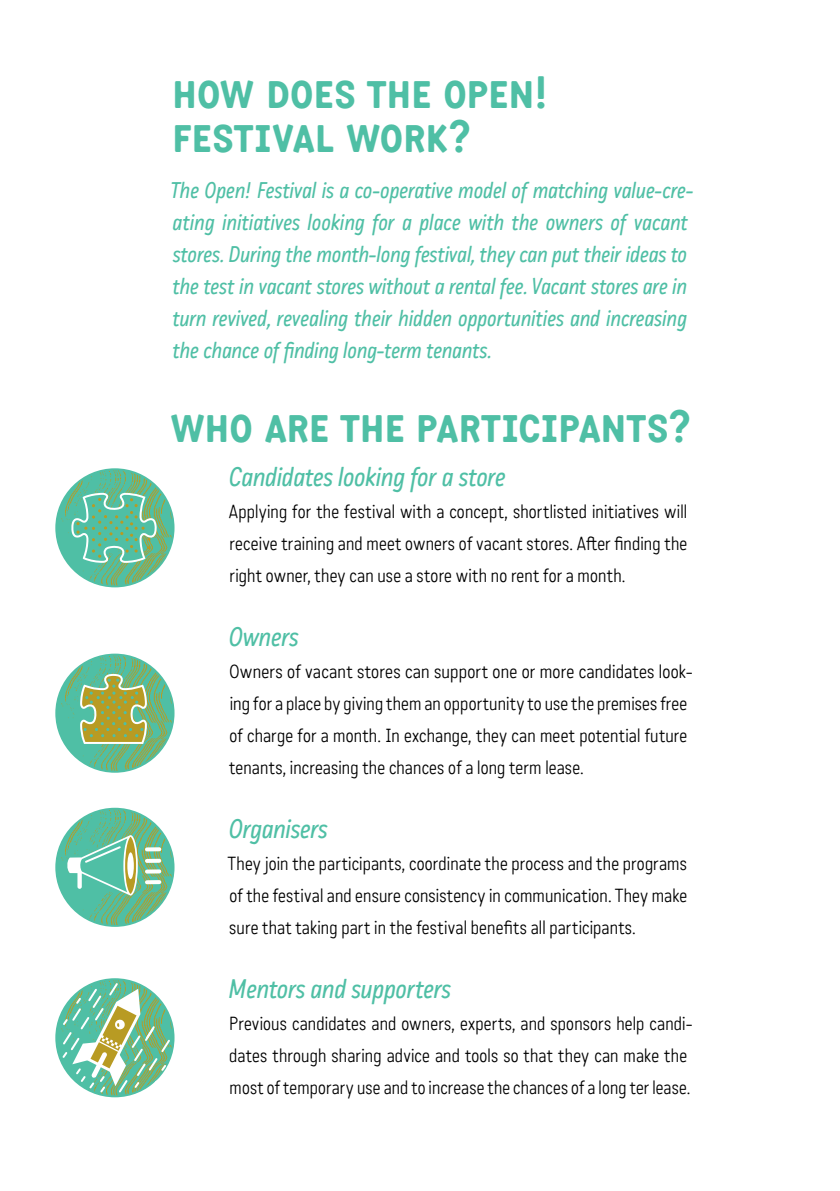
<style>
.page{position:relative;width:840px;height:1191px;background:#fff}
.page>*{position:absolute;margin:0;border:0;box-sizing:border-box;transform-origin:0 0}
.t1{font:44px/44px "Katarine Bold SC";letter-spacing:-.005em;color:#4fbfa5}
.t2{font:italic 500 26px "Katarine";color:#4fbfa5}
.t3{font:italic 500 22px/32px "Katarine";letter-spacing:.005em;color:#4fbfa5}
.t4{font:300 18.4px/32px "Katarine";letter-spacing:.01em;color:#000;text-align:justify}
</style>
<div class="page">
<img style="left:56px;top:808px;width:117px;height:118px;border-radius:59px">
<div style="left:55px;top:807px;width:119px;height:120px;border:2px solid #4fbfa5;border-radius:50%"></div>
<div style="left:147px;top:858px;width:12px;height:5px;background:#fff"></div>
<svg style="left:147px;top:869px;width:12px;height:4px"></svg>
<svg style="left:147px;top:880px;width:12px;height:4px"></svg>
<svg style="left:61px;top:981px;width:111px;height:113px"></svg>
<svg style="left:147px;top:847px;width:12px;height:4px"></svg>
<img style="left:56px;top:469px;width:117px;height:117px;border-radius:59px">
<div style="left:55px;top:468px;width:119px;height:119px;border:2px solid #4fbfa5;border-radius:50%"></div>
<img style="left:56px;top:654px;width:117px;height:117px;border-radius:59px">
<div style="left:55px;top:653px;width:119px;height:119px;border:2px solid #4fbfa5;border-radius:50%"></div>
<svg style="left:66px;top:835px;width:72px;height:60px;background:#7dc7a9"></svg>
<svg style="left:78px;top:673px;width:70px;height:72px;background:#a0b266"></svg>
<svg style="left:70px;top:487px;width:88px;height:77px;background:#6dc19f"></svg>
<h1 class="t1" style="left:172px;top:70px;width:378px">HOW DOES THE OPEN!<br>FESTIVAL WORK?</h1>
<p class="t3" style="left:171px;top:174px;width:523px">The Open! Festival is a co-operative model of matching value-cre&shy;ating initiatives looking for a place with the owners of vacant stores. During the month-long festival, they can put their ideas to the test in vacant stores without a rental fee. Vacant stores are in turn revived, revealing their hidden opportunities and increasing the chance of finding long-term tenants.</p>
<h1 class="t1" style="left:170px;top:404px;width:523px">WHO ARE THE PARTICIPANTS?</h1>
<h2 class="t2" style="left:229px;top:461px;width:277px">Candidates looking for a store</h2>
<p class="t4" style="left:229px;top:496px;width:460px">Applying for the festival with a concept, shortlisted initiatives will receive training and meet owners of vacant stores. After finding the right owner, they can use a store with no rent for a month.</p>
<h2 class="t2" style="left:229px;top:621px;width:71px">Owners</h2>
<p class="t4" style="left:229px;top:656px;width:465px;text-align:left">Owners of vacant stores can support one or more candidates look&shy;ing for a place by giving them an opportunity to use the premises free of charge for a month. In exchange, they can meet potential future tenants, increasing the chances of a long term lease.</p>
<h2 class="t2" style="left:229px;top:813px;width:100px">Organisers</h2>
<p class="t4" style="left:228px;top:848px;width:460px">They join the participants, coordinate the process and the programs of the festival and ensure consistency in communication. They make sure that taking part in the festival benefits all participants.</p>
<h2 class="t2" style="left:228px;top:973px;width:223px">Mentors and supporters</h2>
<p class="t4" style="left:229px;top:1008px;width:464px;text-align:left">Previous candidates and owners, experts, and sponsors help candi&shy;dates through sharing advice and tools so that they can make the most of temporary use and to increase the chances of a long ter lease.</p>
</div>
